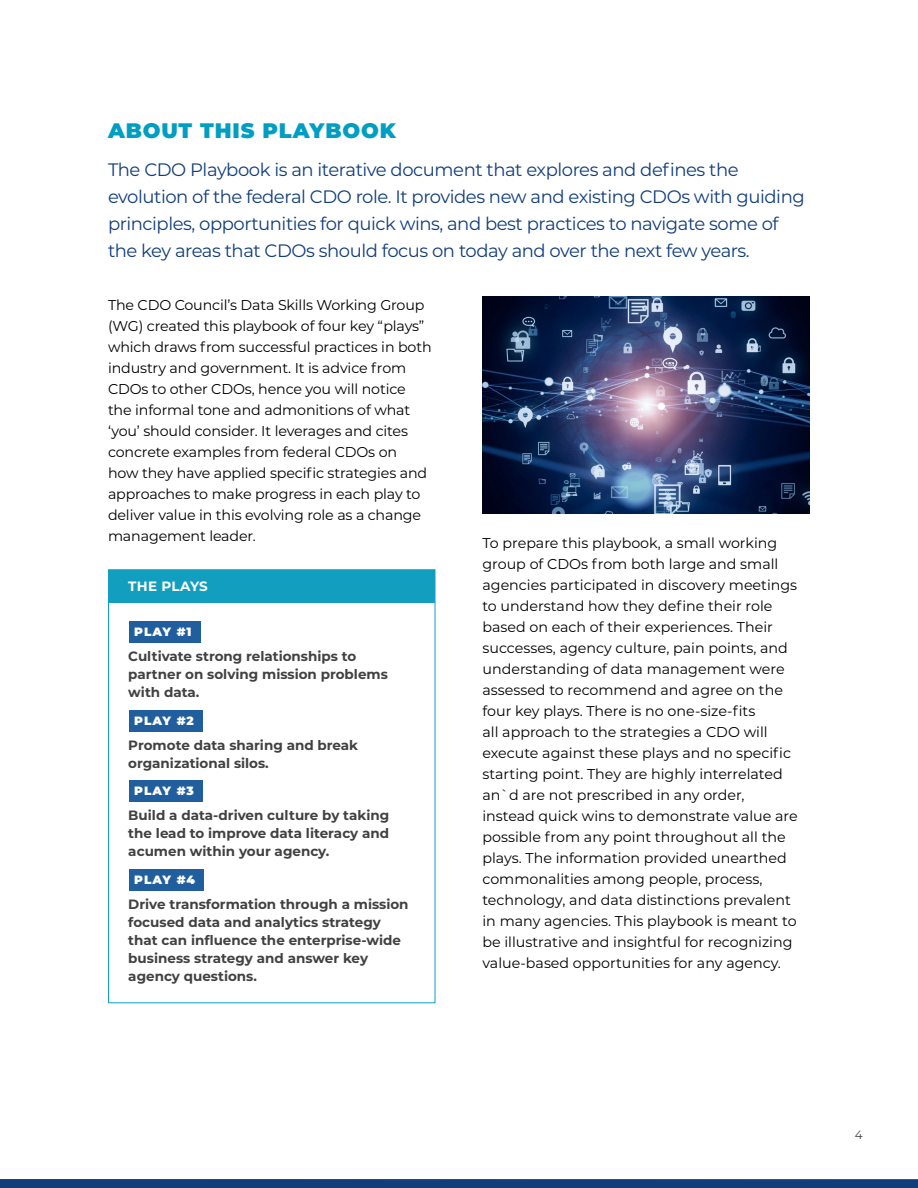
<style>
.page{position:relative;width:918px;height:1188px;background:#fff}
.page>*{position:absolute;margin:0;border:0;box-sizing:border-box;transform-origin:0 0}
.t1{font:900 21px "Montserrat";letter-spacing:.04em;color:#009ec2}
.t2{font:18px/27px "Montserrat";letter-spacing:-.025em;color:#113d7b}
.t3{font:14.25px/21px "Montserrat";color:#000}
.t4{font:700 13.5px/18px "Montserrat";color:#414042}
.t5{font:700 13.5px "Montserrat";letter-spacing:.015em;color:#fff}
.t6{font:900 12px "Montserrat";letter-spacing:.07em;color:#fff}
.t7{font:12px "Montserrat";color:#414042}
</style>
<div class="page">
<div style="left:109px;top:570px;width:326px;height:32px;background:#129ebf"></div>
<div style="left:0;top:1179px;width:918px;height:9px;background:#113d7b"></div>
<div style="left:129px;top:622px;width:71px;height:21px;background:#215e9e"></div>
<div style="left:129px;top:710px;width:74px;height:21px;background:#215e9e"></div>
<div style="left:129px;top:781px;width:74px;height:21px;background:#215e9e"></div>
<div style="left:129px;top:869px;width:75px;height:21px;background:#215e9e"></div>
<div style="left:108px;top:569px;width:327px;height:434px;border:1px solid #129ebf"></div>
<img style="left:483px;top:296px;width:327px;height:218px">
<h1 class="t1" style="left:108px;top:114px;width:289px">ABOUT THIS PLAYBOOK</h1>
<p class="t2" style="left:108px;top:155px;width:698px">The CDO Playbook is an iterative document that explores and defines the evolution of the federal CDO role. It provides new and existing CDOs with guiding principles, opportunities for quick wins, and best practices to navigate some of the key areas that CDOs should focus on today and over the next few years.</p>
<p class="t3" style="left:108px;top:294px;width:325px">The CDO Council’s Data Skills Working Group (WG) created this playbook of four key “plays” which draws from successful practices in both industry and government. It is advice from CDOs to other CDOs, hence you will notice the informal tone and admonitions of what ‘you’ should consider. It leverages and cites concrete examples from federal CDOs on<br>how they have applied specific strategies and approaches to make progress in each play to deliver value in this evolving role as a change management leader.</p>
<p class="t5" style="left:128px;top:577px;width:81px">THE PLAYS</p>
<p class="t6" style="left:134px;top:623px;width:59px">PLAY #1</p>
<p class="t4" style="left:128px;top:647px;width:261px">Cultivate strong relationships to partner on solving mission problems with data.</p>
<p class="t6" style="left:134px;top:712px;width:61px">PLAY #2</p>
<p class="t4" style="left:128px;top:735px;width:231px">Promote data sharing and break organizational silos.</p>
<p class="t6" style="left:134px;top:782px;width:61px">PLAY #3</p>
<p class="t4" style="left:128px;top:806px;width:262px;text-align:justify">Build a data-driven culture by taking the lead to improve data literacy and acumen within your agency.</p>
<p class="t6" style="left:134px;top:871px;width:62px">PLAY #4</p>
<p class="t4" style="left:128px;top:894px;width:282px">Drive transformation through a mission focused data and analytics strategy that can influence the enterprise-wide business strategy and answer key agency questions.</p>
<p class="t3" style="left:482px;top:532px;width:317px">To prepare this playbook, a small working group of CDOs from both large and small agencies participated in discovery meetings to understand how they define their role based on each of their experiences. Their successes, agency culture, pain points, and understanding of data management were assessed to recommend and agree on the four key plays. There is no one-size-fits<br>all approach to the strategies a CDO will execute against these plays and no specific starting point. They are highly interrelated an`d are not prescribed in any order, instead quick wins to demonstrate value are possible from any point throughout all the plays. The information provided unearthed commonalities among people, process, technology, and data distinctions prevalent in many agencies. This playbook is meant to be illustrative and insightful for recognizing value-based opportunities for any agency.</p>
<p class="t7" style="left:855px;top:1127px;width:9px">4</p>
</div>
